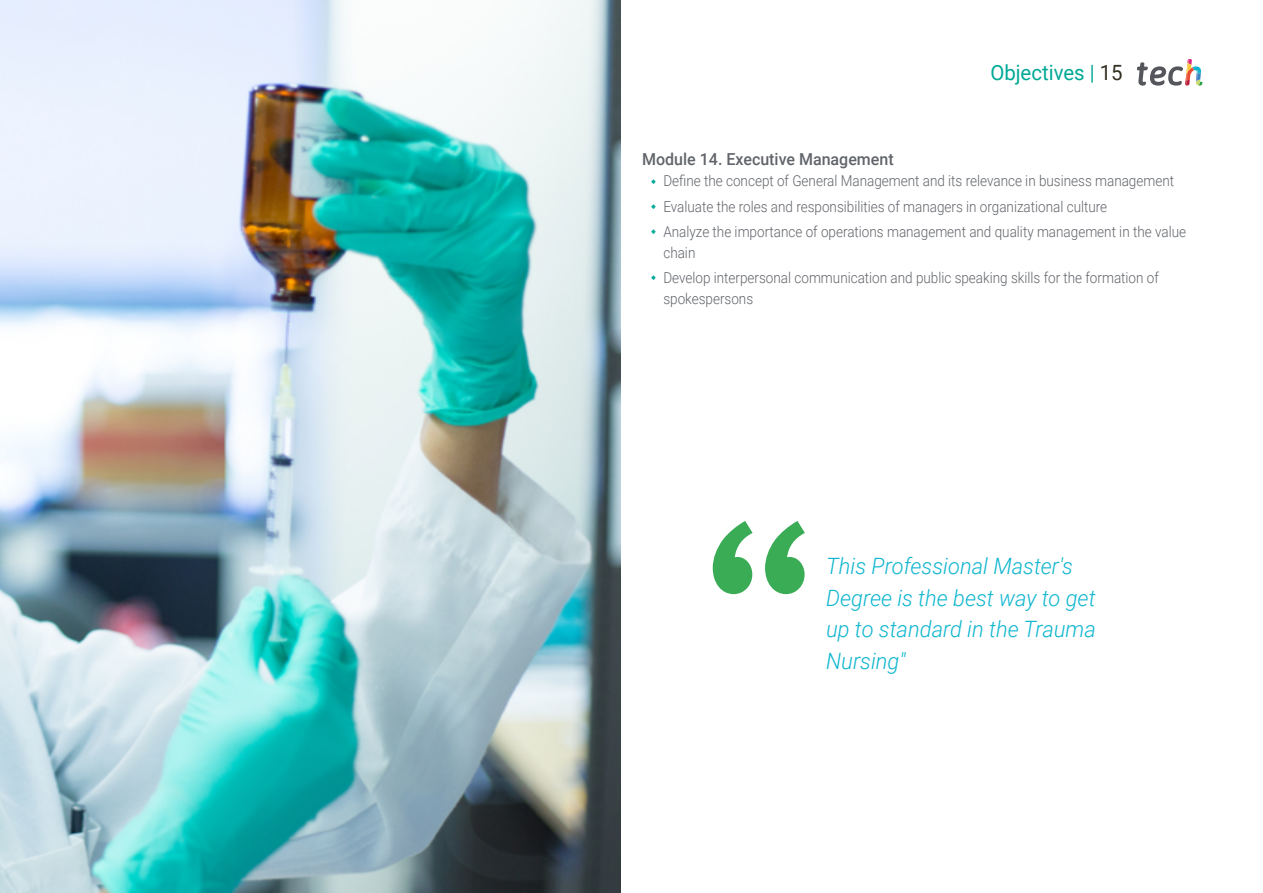
<style>
.page{position:relative;width:1263px;height:893px;background:#fff}
.page>*{position:absolute;margin:0;border:0;box-sizing:border-box;transform-origin:0 0}
.t1{font:italic 300 22.5px/31.5px "Roboto";color:#0fb6cf}
.t2{font:21px "Roboto";color:#00a996}
.t3{font:500 16.5px "Roboto";color:#61646a}
.t4{font:300 15px/25.2px "Roboto";color:#61646a;scale:.9 1}
.s1{color:#312e20}
</style>
<div class="page">
<svg style="left:1137px;top:59px;width:65px;height:27px"></svg>
<img style="left:0;top:0;width:621px;height:893px">
<svg style="left:713px;top:521px;width:92px;height:73px"></svg>
<h2 class="t2" style="left:990px;top:57px;width:134px">Objectives | <span class="s1">15</span></h2>
<p class="t3" style="left:642px;top:148px;width:253px">Module 14. Executive Management</p>
<p class="t4" style="left:663px;top:168px;width:582px">Define the concept of General Management and its relevance in business management<br>Evaluate the roles and responsibilities of managers in organizational culture<br>Analyze the importance of operations management and quality management in the value</p>
<p class="t4" style="left:663px;top:239px;width:552px">chain<br>Develop interpersonal communication and public speaking skills for the formation of</p>
<p class="t4" style="left:663px;top:286px;width:101px">spokespersons</p>
<h1 class="t1" style="left:826px;top:550px;width:271px">This Professional Master's<br>Degree is the best way to get up to standard in the Trauma<br>Nursing"</h1>
</div>
